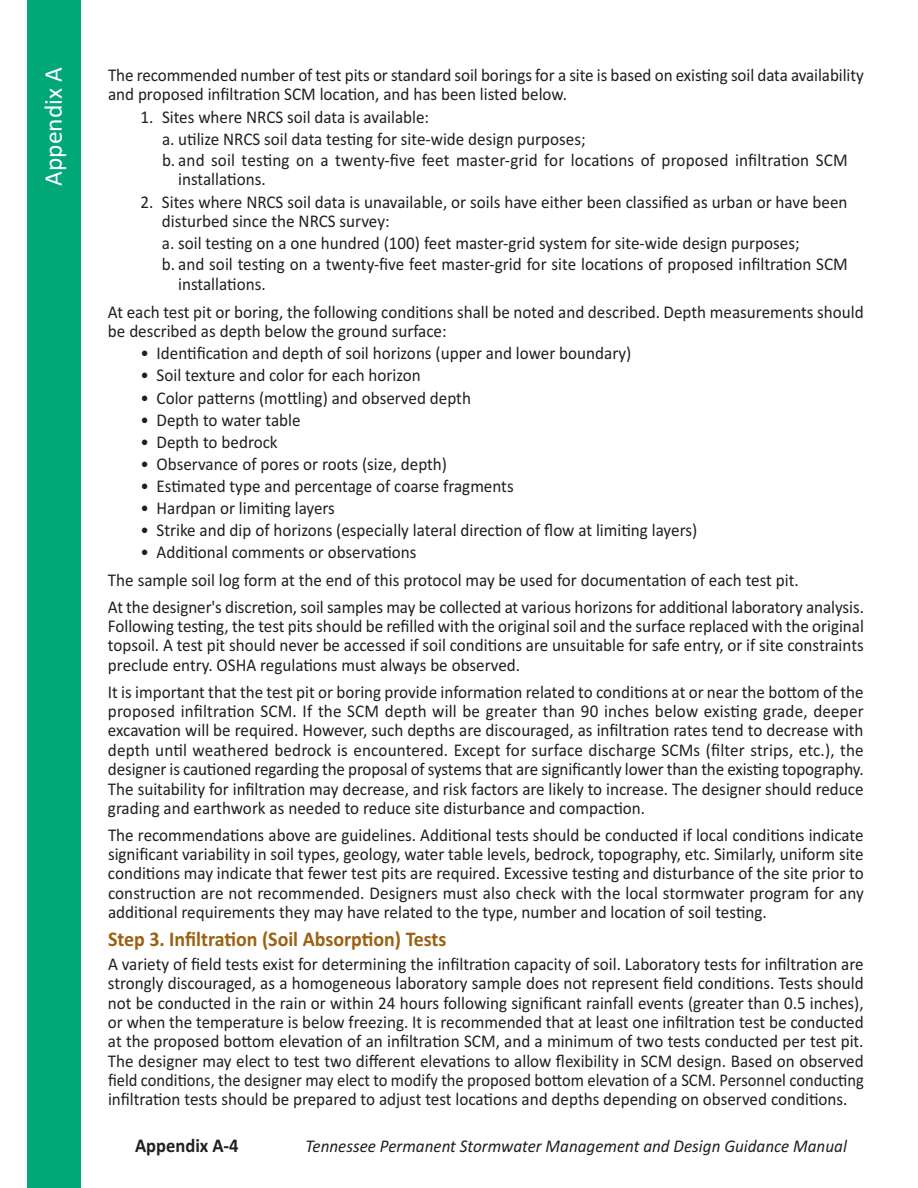
<style>
.page{position:relative;width:918px;height:1188px;background:#fff}
.page>*{position:absolute;margin:0;border:0;box-sizing:border-box;transform-origin:0 0}
.t1{font:25.5px "Calibri";color:#fff}
.t2{font:700 21px "Calibri";color:#9c6111;scale:.95 1}
.t3{font:700 19.5px "Calibri";color:#231f20;scale:.95 1}
.t4{font:18px/19.4px "Calibri";color:#231f20;scale:.95 1}
.t5{font:italic 18px "Calibri";color:#231f20;scale:.95 1}
</style>
<div class="page">
<div style="left:27px;top:0;width:54px;height:1188px;background:#00a777"></div>
<h1 class="t1" style="left:38px;top:186px;width:120px;rotate:-90deg">Appendix A</h1>
<p class="t4" style="left:108px;top:65px;width:797px">The recommended number of test pits or standard soil borings for a site is based on existing soil data availability and proposed infiltration SCM location, and has been listed below.</p>
<p class="t4" style="left:162px;top:106px;width:723px;line-height:21.5px;text-indent:-22px">1. Sites where NRCS soil data is available:<br>a. utilize NRCS soil data testing for site-wide design purposes;<br>b. and soil testing on a twenty-five feet master-grid for locations of proposed infiltration SCM</p>
<p class="t4" style="left:178px;top:170px;width:94px">installations.</p>
<p class="t4" style="left:162px;top:192px;width:723px;text-indent:-22px">2. Sites where NRCS soil data is unavailable, or soils have either been classified as urban or have been disturbed since the NRCS survey:</p>
<p class="t4" style="left:162px;top:232px;width:724px;line-height:21.5px">a. soil testing on a one hundred (100) feet master-grid system for site-wide design purposes;<br>b. and soil testing on a twenty-five feet master-grid for site locations of proposed infiltration SCM</p>
<p class="t4" style="left:108px;top:269px;width:797px;line-height:28.2px;text-indent:70px">installations.<br>At each test pit or boring, the following conditions shall be noted and described. Depth measurements should</p>
<p class="t4" style="left:108px;top:322px;width:358px">be described as depth below the ground surface:</p>
<p class="t4" style="left:140px;top:344px;width:518px">• Identification and depth of soil horizons (upper and lower boundary)</p>
<p class="t4" style="left:140px;top:366px;width:297px">• Soil texture and color for each horizon</p>
<p class="t4" style="left:140px;top:388px;width:350px">• Color patterns (mottling) and observed depth</p>
<p class="t4" style="left:140px;top:410px;width:170px">• Depth to water table</p>
<p class="t4" style="left:140px;top:432px;width:146px">• Depth to bedrock</p>
<p class="t4" style="left:140px;top:454px;width:324px">• Observance of pores or roots (size, depth)</p>
<p class="t4" style="left:140px;top:476px;width:394px">• Estimated type and percentage of coarse fragments</p>
<p class="t4" style="left:140px;top:498px;width:206px">• Hardpan or limiting layers</p>
<p class="t4" style="left:140px;top:520px;width:588px">• Strike and dip of horizons (especially lateral direction of flow at limiting layers)</p>
<p class="t4" style="left:108px;top:538px;width:797px;line-height:27.5px;text-indent:32px">• Additional comments or observations<br>The sample soil log form at the end of this protocol may be used for documentation of each test pit.<br>At the designer's discretion, soil samples may be collected at various horizons for additional laboratory analysis.</p>
<p class="t4" style="left:108px;top:616px;width:797px;text-align:justify">Following testing, the test pits should be refilled with the original soil and the surface replaced with the original topsoil. A test pit should never be accessed if soil conditions are unsuitable for safe entry, or if site constraints preclude entry. OSHA regulations must always be observed.</p>
<p class="t4" style="left:108px;top:682px;width:797px;text-align:justify">It is important that the test pit or boring provide information related to conditions at or near the bottom of the proposed infiltration SCM. If the SCM depth will be greater than 90 inches below existing grade, deeper excavation will be required. However, such depths are discouraged, as infiltration rates tend to decrease with depth until weathered bedrock is encountered. Except for surface discharge SCMs (filter strips, etc.), the designer is cautioned regarding the proposal of systems that are significantly lower than the existing topography.<br>The suitability for infiltration may decrease, and risk factors are likely to increase. The designer should reduce grading and earthwork as needed to reduce site disturbance and compaction.</p>
<p class="t4" style="left:108px;top:825px;width:797px;text-align:justify">The recommendations above are guidelines. Additional tests should be conducted if local conditions indicate significant variability in soil types, geology, water table levels, bedrock, topography, etc. Similarly, uniform site conditions may indicate that fewer test pits are required. Excessive testing and disturbance of the site prior to construction are not recommended. Designers must also check with the local stormwater program for any additional requirements they may have related to the type, number and location of soil testing.</p>
<p class="t2" style="left:108px;top:927px;width:358px">Step 3. Infiltration (Soil Absorption) Tests</p>
<p class="t4" style="left:108px;top:954px;width:797px;text-align:justify">A variety of field tests exist for determining the infiltration capacity of soil. Laboratory tests for infiltration are strongly discouraged, as a homogeneous laboratory sample does not represent field conditions. Tests should not be conducted in the rain or within 24 hours following significant rainfall events (greater than 0.5 inches), or when the temperature is below freezing. It is recommended that at least one infiltration test be conducted at the proposed bottom elevation of an infiltration SCM, and a minimum of two tests conducted per test pit.<br>The designer may elect to test two different elevations to allow flexibility in SCM design. Based on observed field conditions, the designer may elect to modify the proposed bottom elevation of a SCM. Personnel conducting infiltration tests should be prepared to adjust test locations and depths depending on observed conditions.</p>
<p class="t3" style="left:135px;top:1134px;width:111px">Appendix A-4</p>
<p class="t5" style="left:306px;top:1136px;width:571px">Tennessee Permanent Stormwater Management and Design Guidance Manual</p>
</div>
